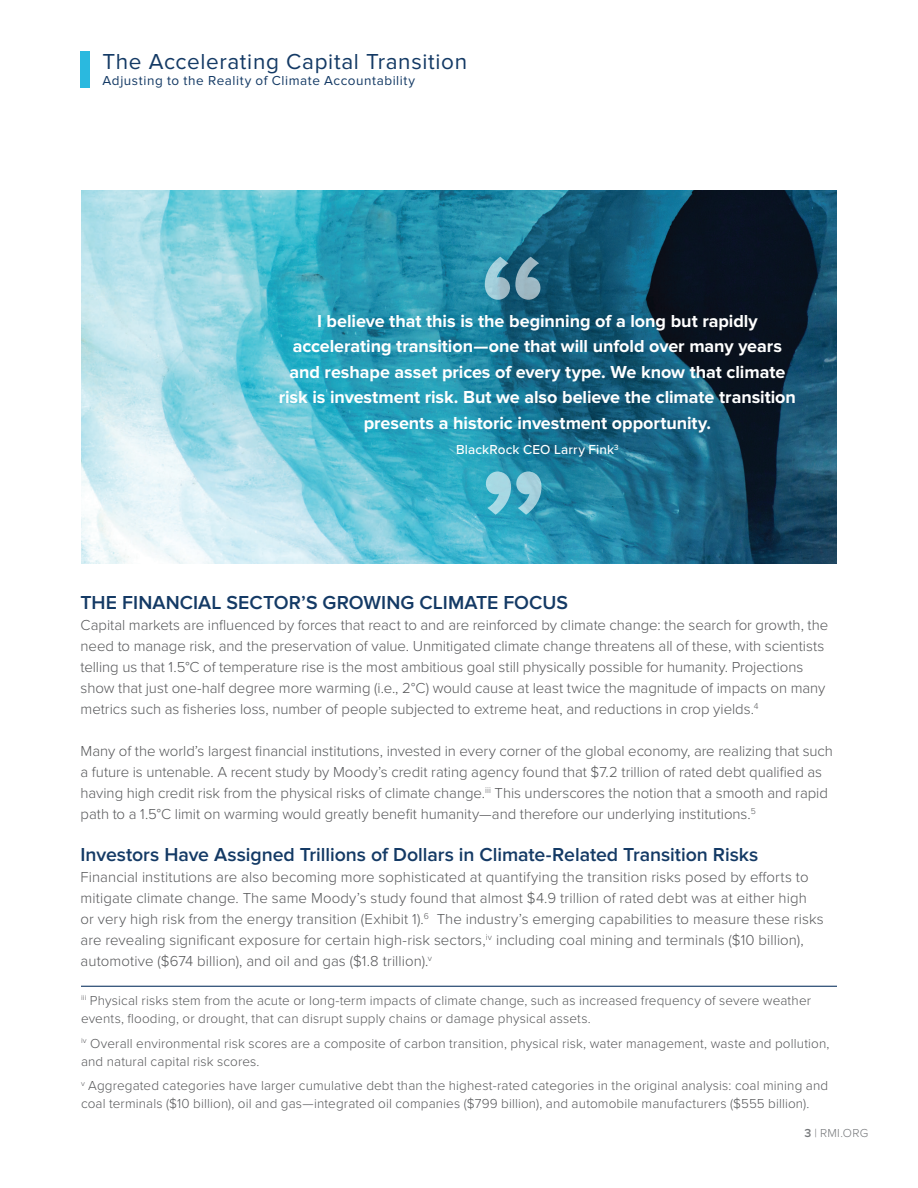
<style>
.page{position:relative;width:918px;height:1188px;background:#fff}
.page>*{position:absolute;margin:0;border:0;box-sizing:border-box;transform-origin:0 0}
.t1{font:700 150px/214.8px "Proxima Nova";color:#fff}
.t2{font:22.5px "Proxima Nova";letter-spacing:.03em;color:#143a65}
.t3{font:600 19.5px "Proxima Nova";letter-spacing:-.005em;color:#143a65}
.t4{font:700 18px/25.5px "Proxima Nova";letter-spacing:-.005em;color:#fff;text-align:center}
.t5{font:300 15px/21px "Proxima Nova";letter-spacing:-.005em;color:#57585a}
.t6{font:300 13.5px/18px "Proxima Nova";letter-spacing:.01em;color:#57585a}
.t7{font:13.5px "Proxima Nova";letter-spacing:.04em;color:#143a65}
.t8{font:500 13.5px "Proxima Nova";letter-spacing:.01em;color:#fff}
.t9{font:300 12px "Proxima Nova";letter-spacing:.025em;color:#76787b}
.s1{font-weight:600}
</style>
<div class="page">
<div style="left:81px;top:51px;width:9px;height:36px;background:#2ab9df"></div>
<img style="left:81px;top:190px;width:756px;height:374px">
<hr style="left:81px;top:986px;width:756px;height:1px;background:#143a65">
<h2 class="t2" style="left:103px;top:49px;width:366px">The Accelerating Capital Transition</h2>
<p class="t7" style="left:103px;top:73px;width:314px">Adjusting to the Reality of Climate Accountability</p>
<h1 class="t1" style="left:479px;top:204px;width:70px">“ ”</h1>
<p class="t4" style="left:279px;top:308px;width:519px">I believe that this is the beginning of a long but rapidly accelerating transition—one that will unfold over many years and reshape asset prices of every type. We know that climate risk is investment risk. But we also believe the climate transition presents a historic investment opportunity.</p>
<p class="t8" style="left:456px;top:440px;width:164px">BlackRock CEO Larry Fink<sup>3</sup></p>
<h3 class="t3" style="left:81px;top:591px;width:489px">THE FINANCIAL SECTOR’S GROWING CLIMATE FOCUS</h3>
<p class="t5" style="left:81px;top:614px;width:749px">Capital markets are influenced by forces that react to and are reinforced by climate change: the search for growth, the need to manage risk, and the preservation of value. Unmitigated climate change threatens all of these, with scientists telling us that 1.5°C of temperature rise is the most ambitious goal still physically possible for humanity. Projections show that just one-half degree more warming (i.e., 2°C) would cause at least twice the magnitude of impacts on many metrics such as fisheries loss, number of people subjected to extreme heat, and reductions in crop yields.<sup>4</sup></p>
<p class="t5" style="left:81px;top:740px;width:754px">Many of the world’s largest financial institutions, invested in every corner of the global economy, are realizing that such a future is untenable. A recent study by Moody’s credit rating agency found that $7.2 trillion of rated debt qualified as having high credit risk from the physical risks of climate change.<sup>iii</sup> This underscores the notion that a smooth and rapid path to a 1.5°C limit on warming would greatly benefit humanity—and therefore our underlying institutions.<sup>5</sup></p>
<h3 class="t3" style="left:81px;top:843px;width:679px">Investors Have Assigned Trillions of Dollars in Climate-Related Transition Risks</h3>
<p class="t5" style="left:81px;top:866px;width:745px">Financial institutions are also becoming more sophisticated at quantifying the transition risks posed by efforts to mitigate climate change. The same Moody’s study found that almost $4.9 trillion of rated debt was at either high or very high risk from the energy transition (Exhibit 1).<sup>6</sup> The industry’s emerging capabilities to measure these risks are revealing significant exposure for certain high-risk sectors,<sup>iv</sup> including coal mining and terminals ($10 billion), automotive ($674 billion), and oil and gas ($1.8 trillion).<sup>v</sup></p>
<p class="t6" style="left:81px;top:991px;width:732px"><sup>iii</sup> Physical risks stem from the acute or long-term impacts of climate change, such as increased frequency of severe weather events, flooding, or drought, that can disrupt supply chains or damage physical assets.</p>
<p class="t6" style="left:81px;top:1033px;width:750px"><sup>iv</sup> Overall environmental risk scores are a composite of carbon transition, physical risk, water management, waste and pollution, and natural capital risk scores.</p>
<p class="t6" style="left:81px;top:1076px;width:749px"><sup>v</sup> Aggregated categories have larger cumulative debt than the highest-rated categories in the original analysis: coal mining and coal terminals ($10 billion), oil and gas—integrated oil companies ($799 billion), and automobile manufacturers ($555 billion).</p>
<p class="t9" style="left:805px;top:1124px;width:65px"><span class="s1">3</span> | RMI.ORG</p>
</div>
